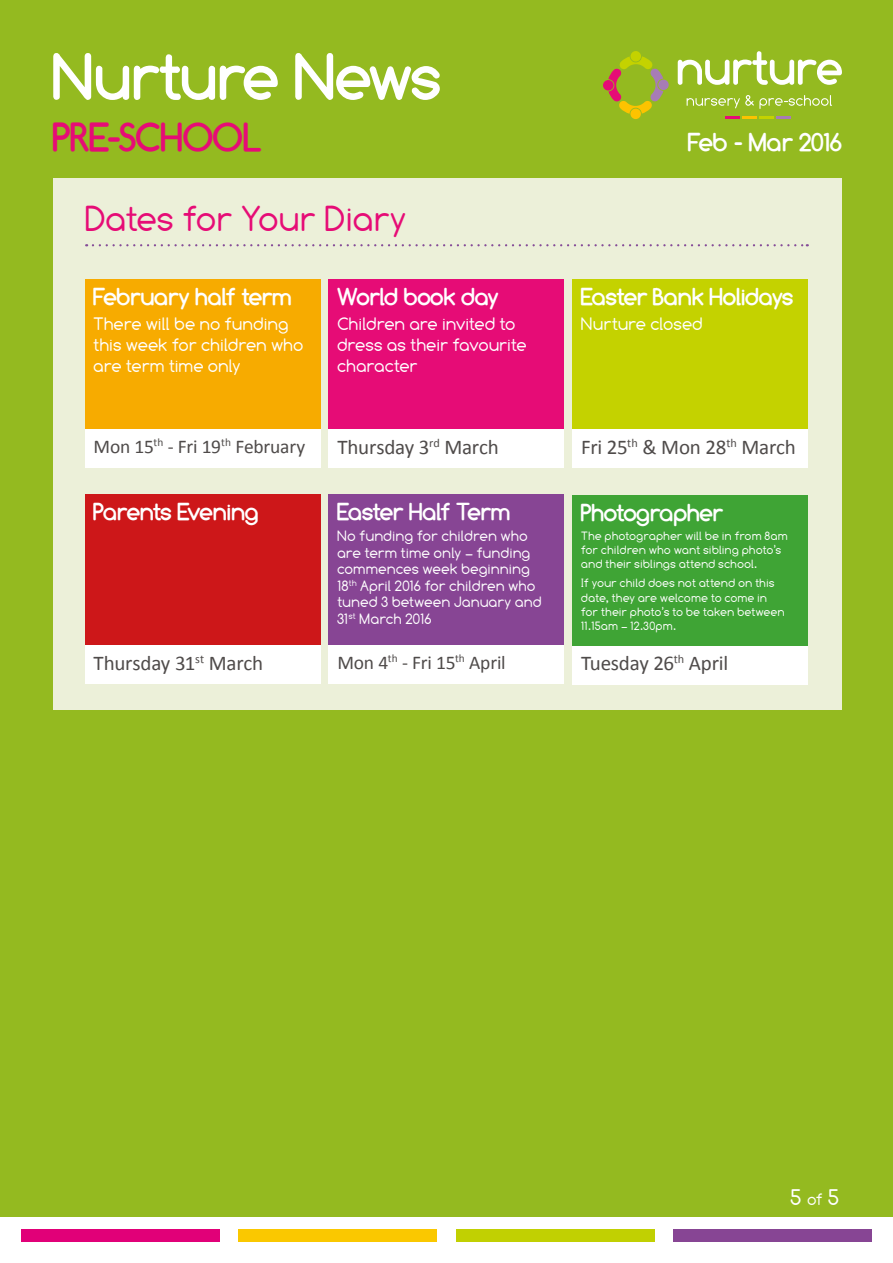
<style>
.page{position:relative;width:893px;height:1263px;background:#fff}
.page>*{position:absolute;margin:0;border:0;box-sizing:border-box;transform-origin:0 0}
.t1{font:700 64.5px "Comfortaa";letter-spacing:-.005em;color:#fff}
.t2{font:700 39.75px "Comfortaa";color:#e60c76}
.t3{font:36px "Comfortaa";letter-spacing:-.005em;color:#e60c76}
.t4{font:700 25.35px "Comfortaa";letter-spacing:-.015em;color:#fff}
.t5{font:700 24px "Comfortaa";letter-spacing:-.02em;color:#fff}
.t6{font:22.5px "Comfortaa";color:#fff}
.t7{font:21px "Calibri";letter-spacing:-.015em;color:#4f4b4a}
.t8{font:19.5px "Calibri";letter-spacing:-.01em;color:#4f4b4a}
.t9{font:18px/21px "Comfortaa";letter-spacing:-.005em;color:#fff}
.t10{font:15px/16.5px "Comfortaa";letter-spacing:.01em;color:#fff}
.t11{font:12px/14.4px "Comfortaa";letter-spacing:.015em;color:#fff}
.s1{font-size:16.5px}
</style>
<div class="page">
<div style="left:0;top:0;width:893px;height:1216px;background:#94ba20"></div>
<div style="left:21px;top:1229px;width:199px;height:13px;background:#e10078"></div>
<div style="left:239px;top:1229px;width:198px;height:13px;background:#fac800"></div>
<div style="left:456px;top:1229px;width:198px;height:13px;background:#c1d002"></div>
<div style="left:673px;top:1229px;width:199px;height:13px;background:#874594"></div>
<svg style="left:678px;top:51px;width:164px;height:34px"></svg>
<svg style="left:687px;top:95px;width:145px;height:14px"></svg>
<div style="left:630px;top:51px;width:11px;height:11px;background:#c4d200;border-radius:50%"></div>
<div style="left:630px;top:109px;width:11px;height:10px;background:#fcc300;border-radius:50%"></div>
<svg style="left:725px;top:116px;width:66px;height:2px"></svg>
<div style="left:658px;top:80px;width:11px;height:10px;background:#a77cb5;border-radius:50%"></div>
<svg style="left:608px;top:56px;width:55px;height:58px"></svg>
<div style="left:603px;top:80px;width:10px;height:11px;background:#e60c76;border-radius:50%"></div>
<div style="left:53px;top:179px;width:789px;height:531px;background:#ecf0d9"></div>
<svg style="left:93px;top:244px;width:715px;height:2px"></svg>
<div style="left:329px;top:494px;width:235px;height:151px;background:#874594"></div>
<div style="left:329px;top:279px;width:235px;height:151px;background:#e60c76"></div>
<div style="left:573px;top:279px;width:235px;height:151px;background:#c4d200"></div>
<div style="left:85px;top:494px;width:235px;height:151px;background:#cd1719"></div>
<div style="left:85px;top:279px;width:235px;height:151px;background:#f7ab00"></div>
<div style="left:573px;top:495px;width:235px;height:151px;background:#3fa435"></div>
<div style="left:329px;top:645px;width:235px;height:39px;background:#fff"></div>
<div style="left:329px;top:430px;width:235px;height:38px;background:#fff"></div>
<div style="left:573px;top:430px;width:235px;height:38px;background:#fff"></div>
<div style="left:85px;top:645px;width:235px;height:39px;background:#fff"></div>
<div style="left:85px;top:430px;width:235px;height:38px;background:#fff"></div>
<div style="left:573px;top:646px;width:235px;height:38px;background:#fff"></div>
<h1 class="t1" style="left:53px;top:39px;width:390px">Nurture News</h1>
<h2 class="t2" style="left:53px;top:114px;width:210px">PRE-SCHOOL</h2>
<h3 class="t3" style="left:85px;top:199px;width:323px">Dates for Your Diary</h3>
<h3 class="t5" style="left:94px;top:282px;width:200px">February half term</h3>
<h3 class="t9" style="left:94px;top:313px;width:212px">There will be no funding this week for children who are term time only</h3>
<h3 class="t5" style="left:337px;top:282px;width:163px">World book day</h3>
<h3 class="t9" style="left:337px;top:313px;width:191px">Children are invited to dress as their favourite character</h3>
<h3 class="t4" style="left:688px;top:128px;width:155px">Feb - Mar 2016</h3>
<h3 class="t5" style="left:581px;top:282px;width:214px">Easter Bank Holidays</h3>
<h3 class="t9" style="left:581px;top:313px;width:123px">Nurture closed</h3>
<h3 class="t8" style="left:94px;top:434px;width:213px">Mon 15<sup>th</sup> - Fri 19<sup>th</sup> February</h3>
<h3 class="t7" style="left:337px;top:434px;width:163px">Thursday 3<sup>rd</sup> March</h3>
<h3 class="t7" style="left:581px;top:434px;width:216px">Fri 25<sup>th</sup> &amp; Mon 28<sup>th</sup> March</h3>
<h3 class="t5" style="left:94px;top:498px;width:166px">Parents Evening</h3>
<h3 class="t5" style="left:337px;top:498px;width:175px">Easter Half Term</h3>
<p class="t10" style="left:337px;top:528px;width:206px">No funding for children who are term time only – funding commences week beginning<br>18<sup>th</sup> April 2016 for children who tuned 3 between January and<br>31<sup>st</sup> March 2016</p>
<h3 class="t5" style="left:581px;top:499px;width:144px">Photographer</h3>
<p class="t11" style="left:581px;top:528px;width:208px">The photographer will be in from 8am for children who want sibling photo’s and their siblings attend school.</p>
<p class="t11" style="left:581px;top:576px;width:205px">If your child does not attend on this date, they are welcome to come in for their photo’s to be taken between<br>11.15am – 12.30pm.</p>
<h3 class="t7" style="left:94px;top:649px;width:171px">Thursday 31<sup>st</sup> March</h3>
<h3 class="t8" style="left:337px;top:650px;width:170px">Mon 4<sup>th</sup> - Fri 15<sup>th</sup> April</h3>
<h3 class="t7" style="left:581px;top:650px;width:148px">Tuesday 26<sup>th</sup> April</h3>
<h3 class="t6" style="left:791px;top:1185px;width:50px">5 <span class="s1">of</span> 5</h3>
</div>
